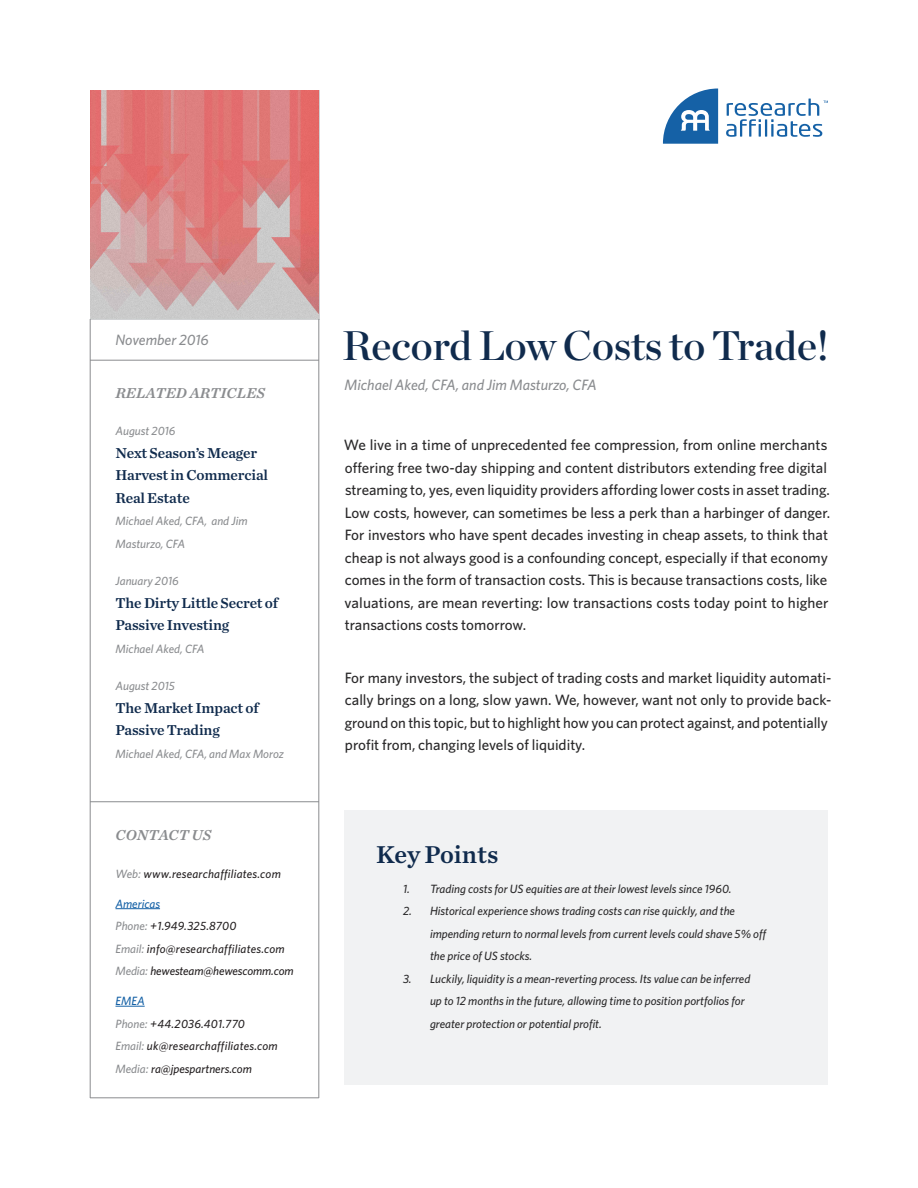
<style>
.page{position:relative;width:918px;height:1188px;background:#fff}
.page>*{position:absolute;margin:0;border:0;box-sizing:border-box;transform-origin:0 0}
.Article___Title{font:41.25px "Chronicle Display Semi";color:#102b4d}
.t1{font:25.5px "Chronicle Text G1 Semi";color:#102b4d}
.Article___Body_Copy{font:500 15px/22.5px "Whitney";color:#2a292a}
.Sidepanel___Related{font:15px/22.5px "Chronicle Text G1 Semi";letter-spacing:-.01em;color:#102b4d}
.Article___Author{font:italic 500 15px "Whitney";color:#8a8c8f}
.Sidepanel___Related-2{font:italic 15px "Chronicle Text G1 Semi";letter-spacing:.01em;color:#8a8c8f}
.Sidepanel___Month{font:italic 500 15px "Whitney";color:#8a8c8f}
.t2{font:italic 500 12px/22.5px "Whitney";color:#2a292a}
.t3{font:italic 500 12px "Whitney";letter-spacing:.01em;color:#231f20}
.Sidepanel___Related-3{font:italic 500 12px/22.5px "Whitney";color:#8a8c8f}
.t4{font:italic 500 12px "Whitney";letter-spacing:-.01em;color:#231f20}
.t5{font:italic 500 12px "Whitney";color:#1561a6}
.s1{color:#8a8c8f}
</style>
<div class="page">
<div style="left:345px;top:810px;width:483px;height:274px;background:#f1f2f3"></div>
<hr style="left:90px;top:1098px;width:229px;height:1px;background:#8a8c8f">
<img style="left:90px;top:90px;width:229px;height:229px">
<hr style="left:116px;top:908px;width:44px;height:1px;background:#1561a6">
<svg style="left:116px;top:1006px;width:29px;height:1px"></svg>
<svg style="left:663px;top:89px;width:55px;height:55px"></svg>
<svg style="left:726px;top:99px;width:102px;height:38px"></svg>
<hr style="left:90px;top:360px;width:229px;height:1px;background:#8a8c8f">
<hr style="left:90px;top:801px;width:229px;height:1px;background:#8a8c8f">
<hr style="left:90px;top:319px;width:1px;height:779px;background:#8a8c8f">
<hr style="left:319px;top:319px;width:1px;height:779px;background:#8a8c8f">
<p class="Sidepanel___Month" style="left:116px;top:330px;width:95px">November 2016</p>
<p class="Sidepanel___Related-2" style="left:116px;top:381px;width:151px">RELATED ARTICLES</p>
<p class="Sidepanel___Related-3" style="left:116px;top:419px;width:61px">August 2016</p>
<p class="Sidepanel___Related" style="left:116px;top:440px;width:154px">Next Season’s Meager<br>Harvest in Commercial<br>Real Estate</p>
<p class="Sidepanel___Related-3" style="left:116px;top:509px;width:134px">Michael Aked, CFA, and Jim<br>Masturzo, CFA</p>
<p class="Sidepanel___Related-3" style="left:116px;top:569px;width:65px">January 2016</p>
<p class="Sidepanel___Related" style="left:116px;top:590px;width:164px">The Dirty Little Secret of<br>Passive Investing</p>
<p class="Sidepanel___Related-3" style="left:116px;top:637px;width:90px">Michael Aked, CFA</p>
<p class="Sidepanel___Related-3" style="left:116px;top:674px;width:61px">August 2015</p>
<p class="Sidepanel___Related" style="left:116px;top:695px;width:145px">The Market Impact of<br>Passive Trading</p>
<p class="Sidepanel___Related-3" style="left:116px;top:742px;width:170px">Michael Aked, CFA, and Max Moroz</p>
<p class="Sidepanel___Related-2" style="left:116px;top:823px;width:97px">CONTACT US</p>
<p class="t3" style="left:116px;top:865px;width:167px"><span class="s1">Web:</span> www.researchaffiliates.com</p>
<p class="t5" style="left:116px;top:895px;width:46px">Americas</p>
<p class="t3" style="left:116px;top:918px;width:123px"><span class="s1">Phone:</span> +1.949.325.8700</p>
<p class="t3" style="left:116px;top:940px;width:171px"><span class="s1">Email:</span> info@researchaffiliates.com</p>
<p class="t4" style="left:116px;top:963px;width:180px"><span class="s1">Media:</span> hewesteam@hewescomm.com</p>
<p class="t5" style="left:116px;top:993px;width:31px">EMEA</p>
<p class="t3" style="left:116px;top:1015px;width:131px"><span class="s1">Phone:</span> +44.2036.401.770</p>
<p class="t3" style="left:116px;top:1038px;width:164px"><span class="s1">Email:</span> uk@researchaffiliates.com</p>
<p class="t3" style="left:116px;top:1060px;width:138px"><span class="s1">Media:</span> ra@jpespartners.com</p>
<p class="Article___Title" style="left:342px;top:313px;width:488px">Record Low Costs to Trade!</p>
<p class="Article___Author" style="left:345px;top:375px;width:254px">Michael Aked, CFA, and Jim Masturzo, CFA</p>
<p class="Article___Body_Copy" style="left:344px;top:433px;width:488px">We live in a time of unprecedented fee compression, from online merchants offering free two-day shipping and content distributors extending free digital streaming to, yes, even liquidity providers affording lower costs in asset trading.<br>Low costs, however, can sometimes be less a perk than a harbinger of danger.<br>For investors who have spent decades investing in cheap assets, to think that cheap is not always good is a confounding concept, especially if that economy comes in the form of transaction costs. This is because transactions costs, like valuations, are mean reverting: low transactions costs today point to higher transactions costs tomorrow.</p>
<p class="Article___Body_Copy" style="left:345px;top:666px;width:488px">For many investors, the subject of trading costs and market liquidity automati&shy;cally brings on a long, slow yawn. We, however, want not only to provide back&shy;ground on this topic, but to highlight how you can protect against, and potentially profit from, changing levels of liquidity.</p>
<p class="t1" style="left:376px;top:834px;width:124px">Key Points</p>
<p class="t2" style="left:403px;top:877px;width:330px">1. Trading costs for US equities are at their lowest levels since 1960.</p>
<p class="t2" style="left:430px;top:899px;width:338px;text-indent:-27px">2. Historical experience shows trading costs can rise quickly, and the impending return to normal levels from current levels could shave 5% off the price of US stocks.</p>
<p class="t2" style="left:430px;top:967px;width:322px;text-indent:-27px">3. Luckily, liquidity is a mean-reverting process. Its value can be inferred up to 12 months in the future, allowing time to position portfolios for greater protection or potential profit.</p>
</div>
